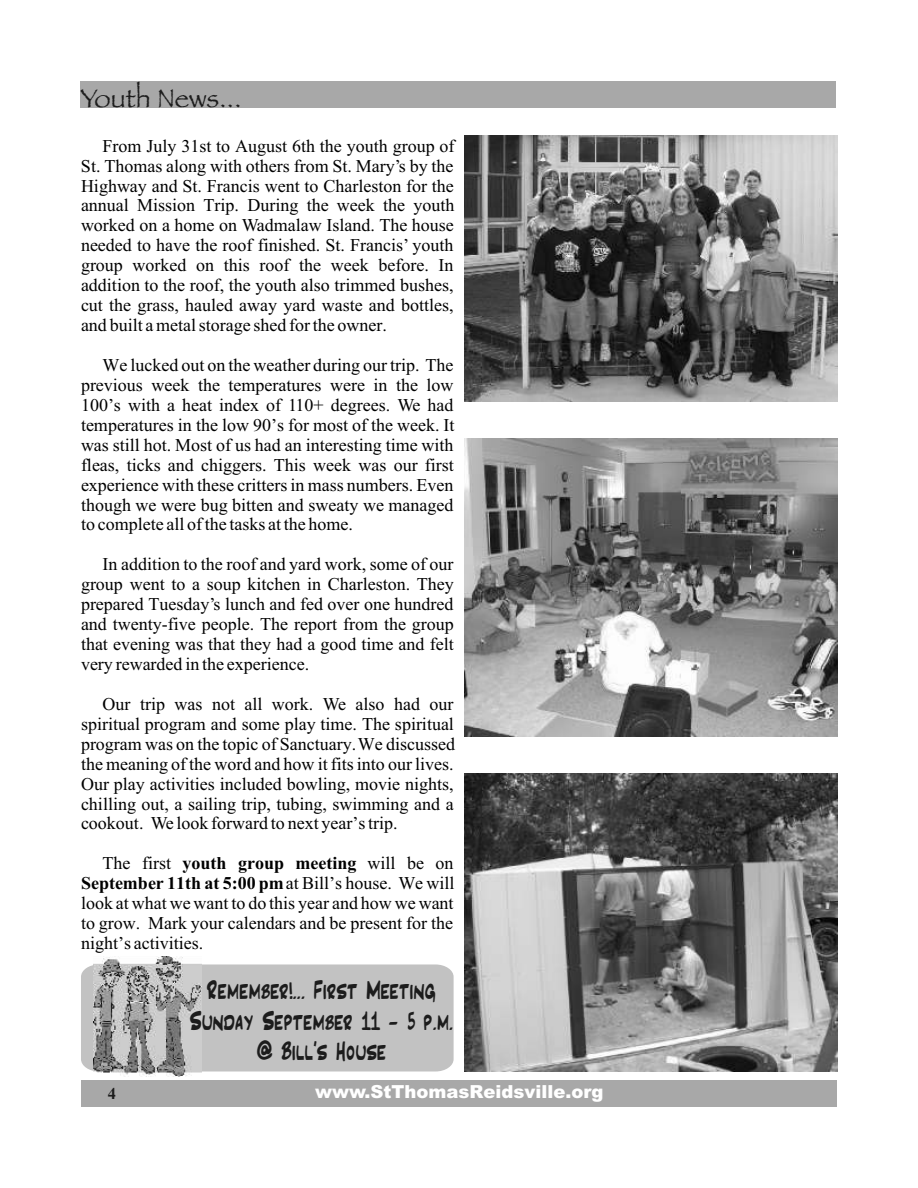
<style>
.page{position:relative;width:918px;height:1188px;background:#fff}
.page>*{position:absolute;margin:0;border:0;box-sizing:border-box;transform-origin:0 0}
.t1{font:27px/30.2px "Inkpen 2 Script";color:#1c1c1c;text-align:center}
.t2{font:27px "Papyrus LET";color:#1c1c1c}
.t3{font:18px/20px "Times New Roman";color:#000;text-align:justify}
.t4{font:900 18px "Arial";color:#fff}
.t5{font:700 16.5px "Times New Roman";color:#1c1c1c}
.s1{font-weight:700}
</style>
<div class="page">
<div style="left:81px;top:964px;width:373px;height:107px;background:#c2c2c2"></div>
<div style="left:81px;top:1080px;width:756px;height:27px;background:#a8a8a8"></div>
<img style="left:464px;top:439px;width:373px;height:298px">
<img style="left:464px;top:136px;width:373px;height:266px">
<img style="left:464px;top:774px;width:373px;height:297px">
<img style="left:93px;top:957px;width:109px;height:120px">
<div style="left:80px;top:81px;width:756px;height:27px;background:#a8a8a8"></div>
<h1 class="t2" style="left:81px;top:81px;width:162px">Youth News...</h1>
<p class="t3" style="left:81px;top:137px;width:375px;text-indent:22px">From July 31st to August 6th the youth group of St. Thomas along with others from St. Mary’s by the Highway and St. Francis went to Charleston for the annual Mission Trip. During the week the youth worked on a home on Wadmalaw Island. The house needed to have the roof finished. St. Francis’ youth group worked on this roof the week before. In addition to the roof, the youth also trimmed bushes, cut the grass, hauled away yard waste and bottles, and built a metal storage shed for the owner.</p>
<p class="t3" style="left:81px;top:357px;width:375px;text-indent:22px">We lucked out on the weather during our trip. The previous week the temperatures were in the low 100’s with a heat index of 110+ degrees. We had temperatures in the low 90’s for most of the week. It was still hot. Most of us had an interesting time with fleas, ticks and chiggers. This week was our first experience with these critters in mass numbers. Even though we were bug bitten and sweaty we managed to complete all of the tasks at the home.</p>
<p class="t3" style="left:81px;top:556px;width:374px;text-indent:22px">In addition to the roof and yard work, some of our group went to a soup kitchen in Charleston. They prepared Tuesday’s lunch and fed over one hundred and twenty-five people. The report from the group that evening was that they had a good time and felt very rewarded in the experience.</p>
<p class="t3" style="left:81px;top:696px;width:376px;text-indent:22px">Our trip was not all work. We also had our spiritual program and some play time. The spiritual program was on the topic of Sanctuary. We discussed the meaning of the word and how it fits into our lives.<br>Our play activities included bowling, movie nights, chilling out, a sailing trip, tubing, swimming and a cookout. We look forward to next year’s trip.</p>
<p class="t3" style="left:81px;top:855px;width:375px;text-indent:22px">The first <span class="s1">youth group meeting</span> will be on <span class="s1">September 11th at 5:00 pm</span> at Bill’s house. We will look at what we want to do this year and how we want to grow. Mark your calendars and be present for the night’s activities.</p>
<h1 class="t1" style="left:190px;top:975px;width:265px">Remember!... First Meeting<br>Sunday September 11 - 5 p.m. @ Bill’s House</h1>
<p class="t5" style="left:108px;top:1088px;width:10px">4</p>
<p class="t4" style="left:315px;top:1085px;width:290px">www.StThomasReidsville.org</p>
</div>
